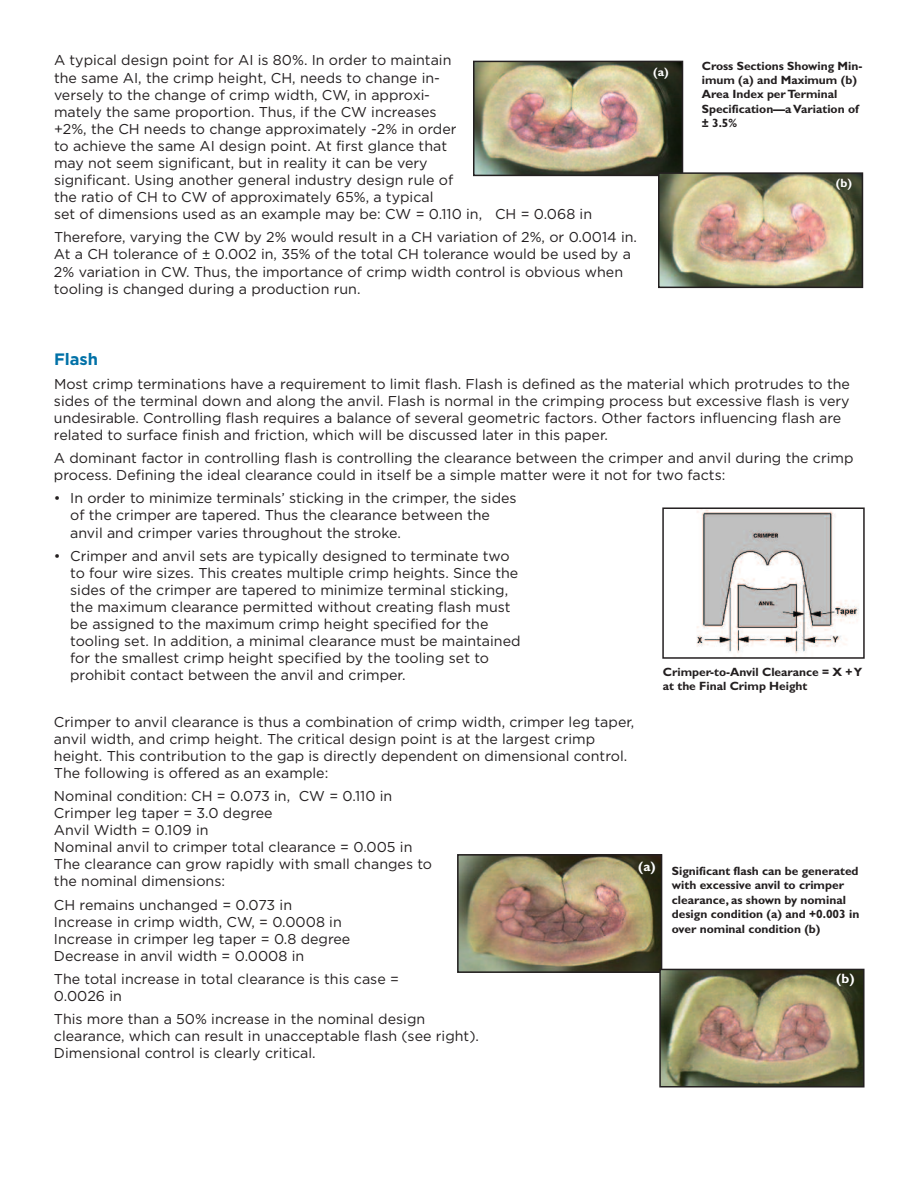
<style>
.page{position:relative;width:918px;height:1188px;background:#fff}
.page>*{position:absolute;margin:0;border:0;box-sizing:border-box;transform-origin:0 0}
.t1{font:700 16.5px "Gotham";color:#0071a7}
.t2{font:14.25px/17.1px "Gotham";color:#231f20}
.t3{font:700 13.5px "Gill Sans";color:#fff}
.t4{font:700 12px/14.4px "Gill Sans";color:#231f20}
.t5{font:700 12px "Gill Sans";color:#fff}
</style>
<div class="page">
<img style="left:476px;top:64px;width:204px;height:109px">
<div style="left:473px;top:61px;width:210px;height:115px;border:2px solid #231f20"></div>
<img style="left:661px;top:175px;width:199px;height:110px">
<div style="left:658px;top:172px;width:205px;height:116px;border:2px solid #231f20"></div>
<img style="left:696px;top:510px;width:163px;height:144px">
<div style="left:662px;top:507px;width:203px;height:152px;border:2px solid #231f20"></div>
<img style="left:460px;top:857px;width:199px;height:113px">
<div style="left:457px;top:854px;width:205px;height:119px;border:2px solid #231f20"></div>
<img style="left:662px;top:972px;width:200px;height:113px">
<div style="left:659px;top:969px;width:206px;height:119px;border:2px solid #231f20"></div>
<p class="t2" style="left:54px;top:53px;width:540px">A typical design point for AI is 80%. In order to maintain<br>the same AI, the crimp height, CH, needs to change in-<br>versely to the change of crimp width, CW, in approxi-<br>mately the same proportion. Thus, if the CW increases<br>+2%, the CH needs to change approximately -2% in order<br>to achieve the same AI design point. At first glance that<br>may not seem significant, but in reality it can be very<br>significant. Using another general industry design rule of<br>the ratio of CH to CW of approximately 65%, a typical<br>set of dimensions used as an example may be: CW = 0.110 in, CH = 0.068 in</p>
<p class="t2" style="left:54px;top:230px;width:585px">Therefore, varying the CW by 2% would result in a CH variation of 2%, or 0.0014 in.<br>At a CH tolerance of ± 0.002 in, 35% of the total CH tolerance would be used by a 2% variation in CW. Thus, the importance of crimp width control is obvious when tooling is changed during a production run.</p>
<p class="t5" style="left:653px;top:67px;width:17px">(a)</p>
<p class="t4" style="left:702px;top:59px;width:162px">Cross Sections Showing Min&shy;imum (a) and Maximum (b)<br>Area Index perTerminal<br>Specification—aVariation of ± 3.5%</p>
<p class="t5" style="left:836px;top:179px;width:18px">(b)</p>
<p class="t1" style="left:54px;top:353px;width:46px">Flash</p>
<p class="t2" style="left:54px;top:376px;width:798px">Most crimp terminations have a requirement to limit flash. Flash is defined as the material which protrudes to the sides of the terminal down and along the anvil. Flash is normal in the crimping process but excessive flash is very undesirable. Controlling flash requires a balance of several geometric factors. Other factors influencing flash are related to surface finish and friction, which will be discussed later in this paper.</p>
<p class="t2" style="left:54px;top:451px;width:801px">A dominant factor in controlling flash is controlling the clearance between the crimper and anvil during the crimp process. Defining the ideal clearance could in itself be a simple matter were it not for two facts:</p>
<p class="t2" style="left:70px;top:491px;width:448px;text-indent:-16px">• In order to minimize terminals’ sticking in the crimper, the sides of the crimper are tapered. Thus the clearance between the anvil and crimper varies throughout the stroke.</p>
<p class="t2" style="left:70px;top:548px;width:452px;text-indent:-16px">• Crimper and anvil sets are typically designed to terminate two to four wire sizes. This creates multiple crimp heights. Since the sides of the crimper are tapered to minimize terminal sticking, the maximum clearance permitted without creating flash must be assigned to the maximum crimp height specified for the tooling set. In addition, a minimal clearance must be maintained for the smallest crimp height specified by the tooling set to prohibit contact between the anvil and crimper.</p>
<p class="t2" style="left:54px;top:714px;width:582px">Crimper to anvil clearance is thus a combination of crimp width, crimper leg taper, anvil width, and crimp height. The critical design point is at the largest crimp height. This contribution to the gap is directly dependent on dimensional control.<br>The following is offered as an example:</p>
<p class="t2" style="left:54px;top:789px;width:380px">Nominal condition: CH = 0.073 in, CW = 0.110 in Crimper leg taper = 3.0 degree<br>Anvil Width = 0.109 in<br>Nominal anvil to crimper total clearance = 0.005 in The clearance can grow rapidly with small changes to the nominal dimensions:</p>
<p class="t2" style="left:54px;top:897px;width:298px">CH remains unchanged = 0.073 in Increase in crimp width, CW, = 0.0008 in Increase in crimper leg taper = 0.8 degree Decrease in anvil width = 0.0008 in</p>
<p class="t2" style="left:54px;top:972px;width:346px">The total increase in total clearance is this case =<br>0.0026 in</p>
<p class="t2" style="left:54px;top:1012px;width:427px">This more than a 50% increase in the nominal design clearance, which can result in unacceptable flash (see right).<br>Dimensional control is clearly critical.</p>
<p class="t4" style="left:663px;top:666px;width:201px">Crimper-to-Anvil Clearance = X +Y at the Final Crimp Height</p>
<p class="t3" style="left:638px;top:861px;width:19px">(a)</p>
<p class="t4" style="left:672px;top:865px;width:189px">Significant flash can be generated with excessive anvil to crimper clearance, as shown by nominal design condition (a) and +0.003 in over nominal condition (b)</p>
<p class="t3" style="left:836px;top:974px;width:20px">(b)</p>
</div>
